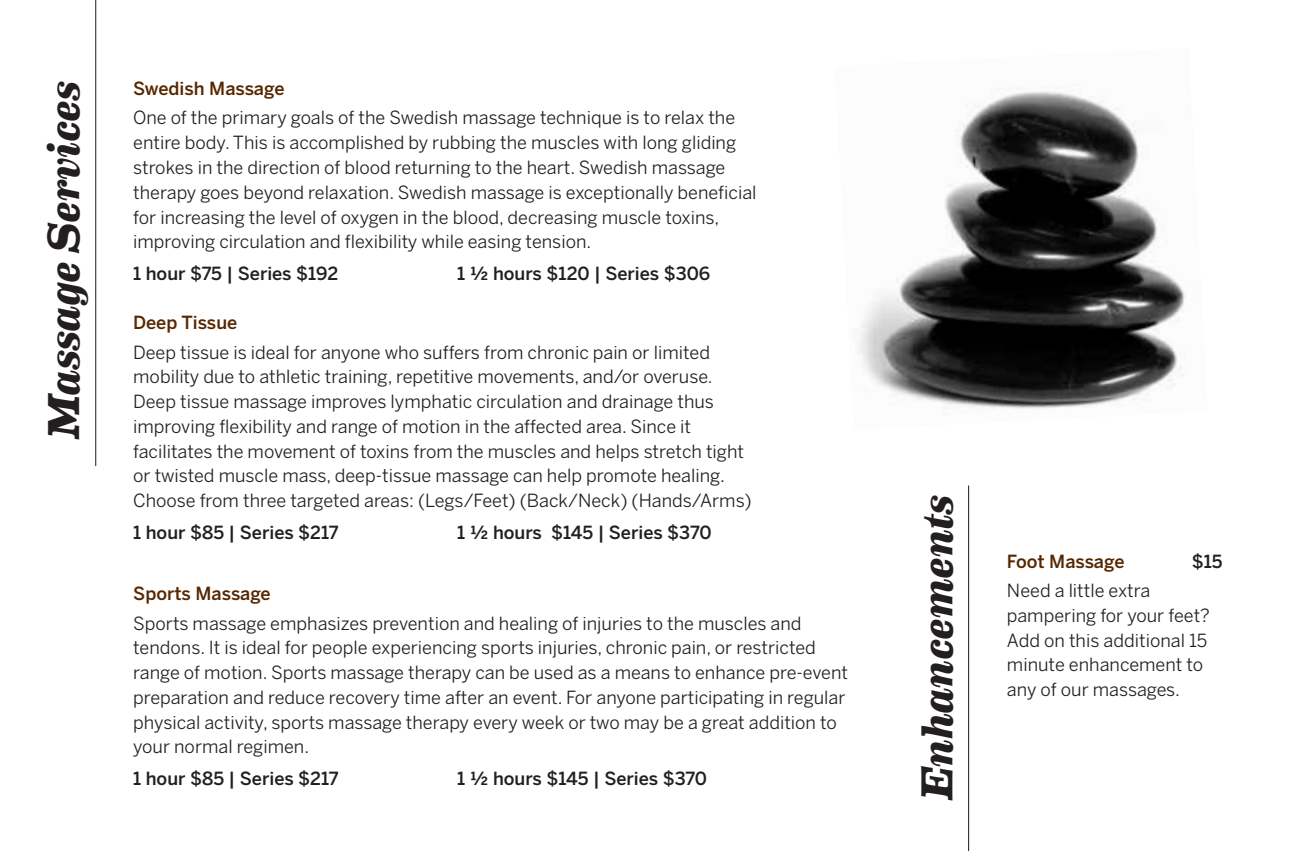
<style>
.page{position:relative;width:1296px;height:851px;background:#fff}
.page>*{position:absolute;margin:0;border:0;box-sizing:border-box;transform-origin:0 0}
.t1{font:italic 700 45px "Eames Century Modern";letter-spacing:-.005em;color:#231f20}
.t2{font:18px/24.8px "Benton Sans";color:#231f20}
.t3{font:500 18px "Benton Sans";color:#231f20}
.t4{font:500 18px "Benton Sans";color:#572700}
</style>
<div class="page">
<img style="left:859px;top:91px;width:327px;height:318px">
<hr style="left:95px;top:0;width:1px;height:466px;background:#231f20">
<hr style="left:968px;top:485px;width:1px;height:365px;background:#231f20">
<h1 class="t1" style="left:29px;top:439px;width:360px;rotate:-90deg">Massage Services</h1>
<p class="t4" style="left:133px;top:78px;width:153px">Swedish Massage</p>
<p class="t2" style="left:133px;top:105px;width:625px">One of the primary goals of the Swedish massage technique is to relax the entire body. This is accomplished by rubbing the muscles with long gliding strokes in the direction of blood returning to the heart. Swedish massage therapy goes beyond relaxation. Swedish massage is exceptionally beneficial for increasing the level of oxygen in the blood, decreasing muscle toxins, improving circulation and flexibility while easing tension.</p>
<p class="t3" style="left:133px;top:262px;width:207px">1 hour $75 | Series $192</p>
<p class="t3" style="left:457px;top:262px;width:255px">1 ½ hours $120 | Series $306</p>
<p class="t4" style="left:133px;top:312px;width:106px">Deep Tissue</p>
<p class="t2" style="left:133px;top:339px;width:620px">Deep tissue is ideal for anyone who suffers from chronic pain or limited mobility due to athletic training, repetitive movements, and/or overuse.<br>Deep tissue massage improves lymphatic circulation and drainage thus improving flexibility and range of motion in the affected area. Since it facilitates the movement of toxins from the muscles and helps stretch tight or twisted muscle mass, deep-tissue massage can help promote healing.<br>Choose from three targeted areas: (Legs/Feet) (Back/Neck) (Hands/Arms)</p>
<p class="t3" style="left:133px;top:521px;width:207px">1 hour $85 | Series $217</p>
<p class="t3" style="left:457px;top:521px;width:256px">1 ½ hours $145 | Series $370</p>
<p class="t4" style="left:133px;top:583px;width:139px">Sports Massage</p>
<p class="t2" style="left:133px;top:610px;width:716px">Sports massage emphasizes prevention and healing of injuries to the muscles and tendons. It is ideal for people experiencing sports injuries, chronic pain, or restricted range of motion. Sports massage therapy can be used as a means to enhance pre-event preparation and reduce recovery time after an event. For anyone participating in regular physical activity, sports massage therapy every week or two may be a great addition to your normal regimen.</p>
<p class="t3" style="left:133px;top:767px;width:207px">1 hour $85 | Series $217</p>
<p class="t3" style="left:457px;top:767px;width:251px">1 ½ hours $145 | Series $370</p>
<h1 class="t1" style="left:903px;top:799px;width:307px;rotate:-90deg">Enhancements</h1>
<p class="t4" style="left:1007px;top:550px;width:119px">Foot Massage</p>
<p class="t3" style="left:1192px;top:550px;width:32px">$15</p>
<p class="t2" style="left:1007px;top:578px;width:205px">Need a little extra pampering for your feet?<br>Add on this additional 15 minute enhancement to any of our massages.</p>
</div>
